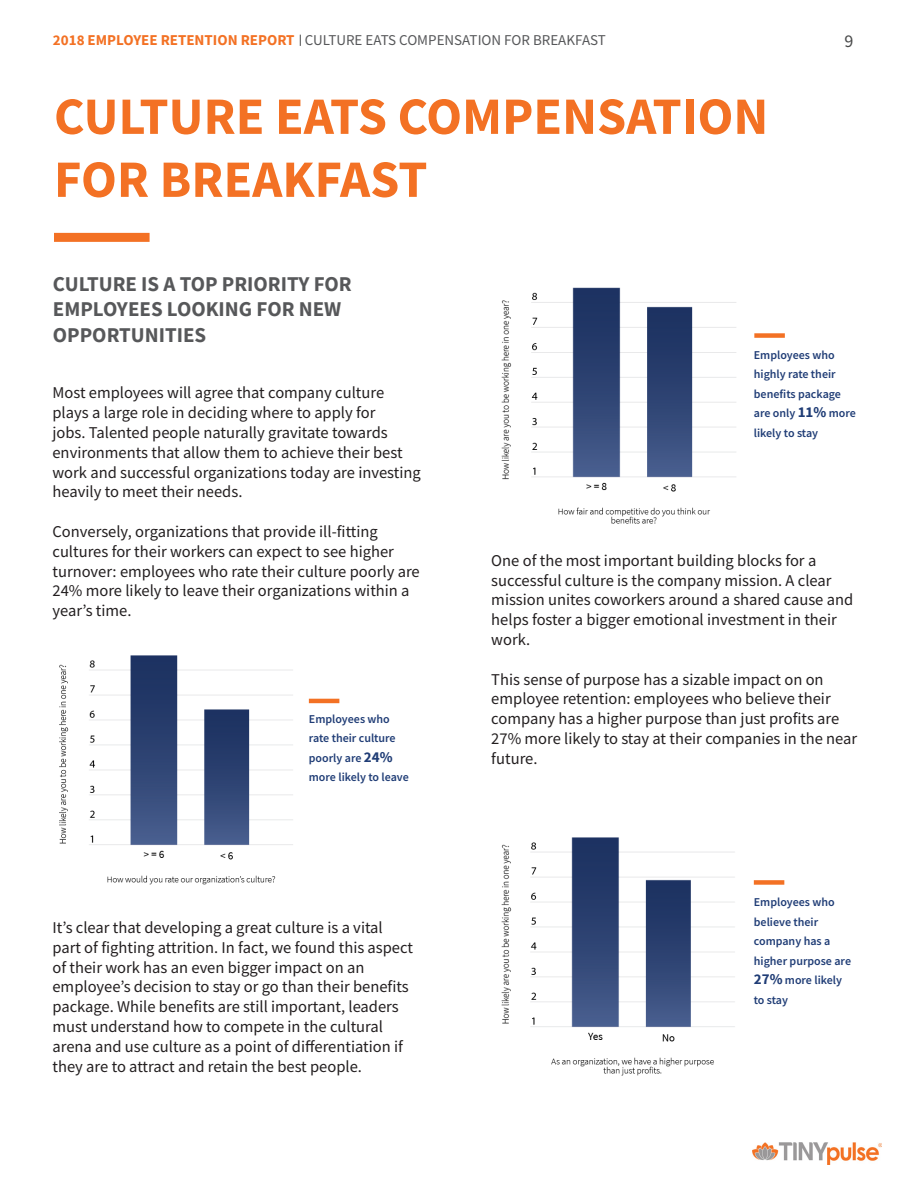
<style>
.page{position:relative;width:918px;height:1188px;background:#fff}
.page>*{position:absolute;margin:0;border:0;box-sizing:border-box;transform-origin:0 0}
.t1{font:700 52.5px/63px "Source Sans Pro";color:#f37124}
.t2{font:700 21px/25.2px "Source Sans Pro";color:#57585a}
.t3{font:18px "Source Sans Pro";color:#494a4a}
.t4{font:16.5px/19.8px "Source Sans Pro";color:#231f20}
.t5{font:15px "Source Sans Pro";color:#57585a}
.t6{font:700 15px "Source Sans Pro";color:#f37124}
.t7{font:600 12px/19.5px "Source Sans Pro";color:#203d76}
.s1{font-weight:700;font-size:15px}
</style>
<div class="page">
<img style="left:753px;top:1143px;width:128px;height:21px">
<div style="left:54px;top:233px;width:96px;height:9px;background:#f37124"></div>
<img style="left:89px;top:655px;width:204px;height:230px">
<img style="left:531px;top:287px;width:205px;height:237px">
<img style="left:530px;top:837px;width:205px;height:239px">
<img style="left:59px;top:664px;width:9px;height:180px">
<img style="left:501px;top:300px;width:11px;height:180px">
<img style="left:501px;top:844px;width:11px;height:180px">
<div style="left:754px;top:333px;width:31px;height:5px;background:#f37124"></div>
<div style="left:754px;top:880px;width:30px;height:5px;background:#f37124"></div>
<hr style="left:309px;top:699px;width:30px;height:4px;background:#f37124">
<p class="t5" style="left:305px;top:30px;width:303px">CULTURE EATS COMPENSATION FOR BREAKFAST</p>
<p class="t6" style="left:53px;top:30px;width:243px">2018 EMPLOYEE RETENTION REPORT</p>
<p class="t3" style="left:845px;top:30px;width:10px">9</p>
<p class="t1" style="left:54px;top:84px;width:716px">CULTURE EATS COMPENSATION<br>FOR BREAKFAST</p>
<p class="t2" style="left:53px;top:271px;width:300px">CULTURE IS A TOP PRIORITY FOR<br>EMPLOYEES LOOKING FOR NEW<br>OPPORTUNITIES</p>
<p class="t4" style="left:52px;top:383px;width:370px">Most employees will agree that company culture plays a large role in deciding where to apply for<br>jobs. Talented people naturally gravitate towards environments that allow them to achieve their best work and successful organizations today are investing heavily to meet their needs.</p>
<p class="t4" style="left:52px;top:522px;width:369px">Conversely, organizations that provide ill-fitting cultures for their workers can expect to see higher turnover: employees who rate their culture poorly are 24% more likely to leave their organizations within a year’s time.</p>
<p class="t7" style="left:309px;top:709px;width:102px">Employees who rate their culture poorly are <span class="s1">24% </span>more likely to leave</p>
<p class="t4" style="left:52px;top:918px;width:362px">It’s clear that developing a great culture is a vital part of fighting attrition. In fact, we found this aspect of their work has an even bigger impact on an employee’s decision to stay or go than their benefits package. While benefits are still important, leaders must understand how to compete in the cultural arena and use culture as a point of differentiation if they are to attract and retain the best people.</p>
<p class="t7" style="left:754px;top:345px;width:104px">Employees who highly rate their benefits package are only <span class="s1">11%</span> more likely to stay</p>
<p class="t4" style="left:491px;top:550px;width:363px">One of the most important building blocks for a successful culture is the company mission. A clear mission unites coworkers around a shared cause and helps foster a bigger emotional investment in their work.</p>
<p class="t4" style="left:491px;top:669px;width:367px">This sense of purpose has a sizable impact on on employee retention: employees who believe their company has a higher purpose than just profits are 27% more likely to stay at their companies in the near future.</p>
<p class="t7" style="left:754px;top:893px;width:99px">Employees who believe their company has a higher purpose are<br><span class="s1">27%</span> more likely to stay</p>
</div>
